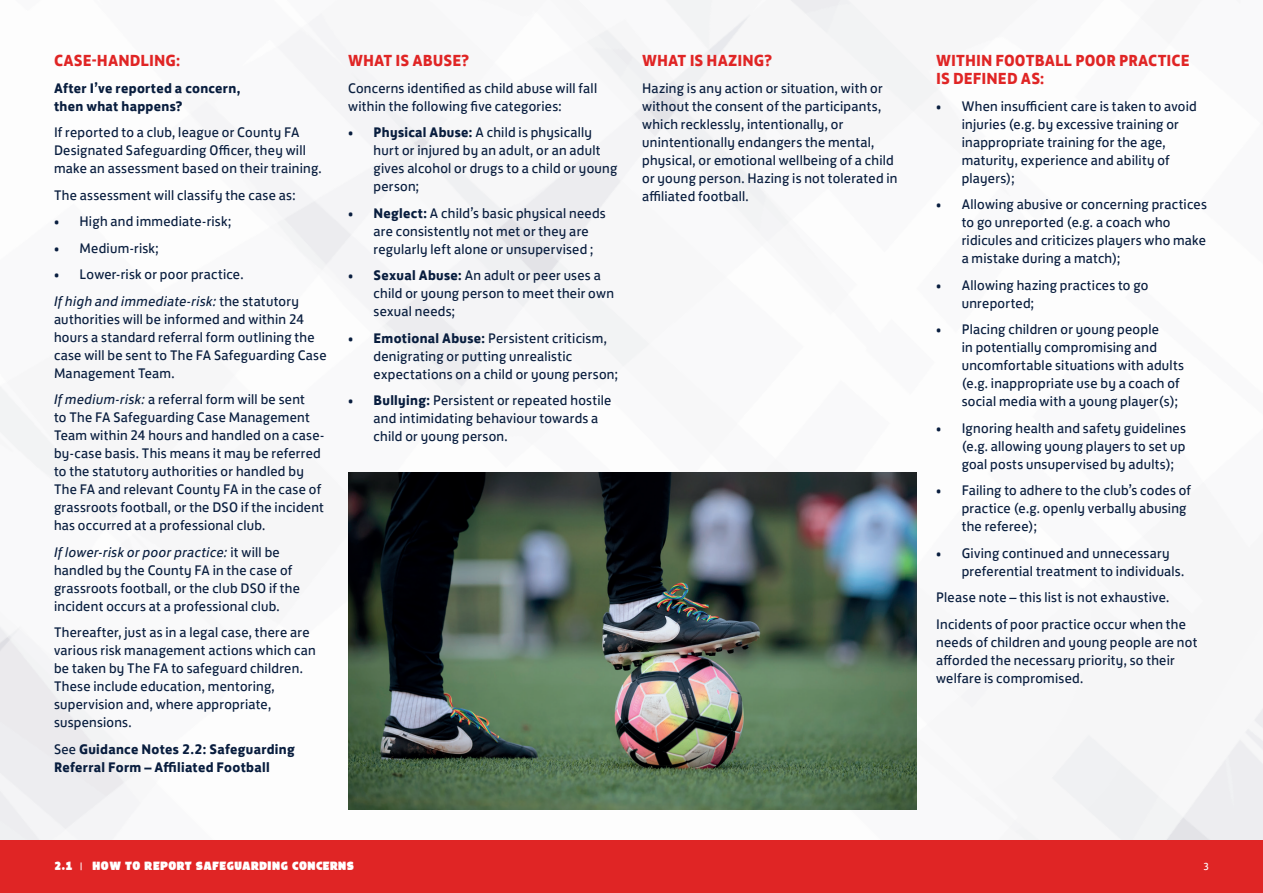
<style>
.page{position:relative;width:1263px;height:893px;background:#fff}
.page>*{position:absolute;margin:0;border:0;box-sizing:border-box;transform-origin:0 0}
.t1{font:700 16.5px/18px "FS Jack";letter-spacing:.005em;color:#e02525}
.t2{font:14.25px/18px "FS Jack";letter-spacing:.02em;color:#081d3e}
.t3{font:700 14.25px/18px "FS Jack";letter-spacing:.02em;color:#081d3e}
.t4{font:10.5px "FA Brush";letter-spacing:.03em;color:#fff}
.t5{font:10.5px "FS Jack";color:#fff}
.s1{font-style:italic}
.s2{font-weight:400}
.s3{font-weight:700}
.s4{font-family:"FS Jack"}
</style>
<div class="page">
<img style="left:0;top:0;width:1263px;height:840px">
<img style="left:348px;top:472px;width:568px;height:337px">
<div style="left:0;top:840px;width:1263px;height:53px;background:#e02525"></div>
<p class="t1" style="left:54px;top:51px;width:128px">CASE-HANDLING:</p>
<p class="t3" style="left:54px;top:78px;width:188px">After I’ve reported a concern, then what happens?</p>
<p class="t2" style="left:54px;top:122px;width:269px">If reported to a club, league or County FA<br>Designated Safeguarding Officer, they will make an assessment based on their training.</p>
<p class="t2" style="left:54px;top:185px;width:243px">The assessment will classify the case as:</p>
<p class="t2" style="left:54px;top:211px;width:179px">• High and immediate-risk;</p>
<p class="t2" style="left:54px;top:238px;width:106px">• Medium-risk;</p>
<p class="t2" style="left:54px;top:260px;width:246px;line-height:26.5px">• Lower-risk or poor practice.<br><span class="s1">If high and immediate-risk:</span> the statutory</p>
<p class="t2" style="left:54px;top:309px;width:274px">authorities will be informed and within 24 hours a standard referral form outlining the case will be sent to The FA Safeguarding Case Management Team.</p>
<p class="t2" style="left:54px;top:389px;width:272px"><span class="s1">If medium-risk:</span> a referral form will be sent<br>to The FA Safeguarding Case Management Team within 24 hours and handled on a case&shy;by-case basis. This means it may be referred to the statutory authorities or handled by The FA and relevant County FA in the case of grassroots football, or the DSO if the incident has occurred at a professional club.</p>
<p class="t2" style="left:54px;top:542px;width:247px"><span class="s1">If lower-risk or poor practice:</span> it will be handled by the County FA in the case of grassroots football, or the club DSO if the incident occurs at a professional club.</p>
<p class="t2" style="left:54px;top:622px;width:263px">Thereafter, just as in a legal case, there are various risk management actions which can be taken by The FA to safeguard children.<br>These include education, mentoring, supervision and, where appropriate, suspensions.</p>
<p class="t3" style="left:54px;top:739px;width:242px"><span class="s2">See</span> Guidance Notes 2.2: Safeguarding<br>Referral Form – Affiliated Football</p>
<p class="t1" style="left:348px;top:51px;width:123px">WHAT IS ABUSE?</p>
<p class="t2" style="left:348px;top:78px;width:251px">Concerns identified as child abuse will fall within the following five categories:</p>
<p class="t2" style="left:374px;top:122px;width:245px;text-indent:-26px">• <span class="s3">Physical Abuse:</span> A child is physically hurt or injured by an adult, or an adult gives alcohol or drugs to a child or young person;</p>
<p class="t2" style="left:374px;top:203px;width:234px;text-indent:-26px">• <span class="s3">Neglect:</span> A child’s basic physical needs are consistently not met or they are regularly left alone or unsupervised ;</p>
<p class="t2" style="left:374px;top:265px;width:242px;text-indent:-26px">• <span class="s3">Sexual Abuse:</span> An adult or peer uses a child or young person to meet their own sexual needs;</p>
<p class="t2" style="left:374px;top:328px;width:246px;text-indent:-26px">• <span class="s3">Emotional Abuse:</span> Persistent criticism, denigrating or putting unrealistic expectations on a child or young person;</p>
<p class="t2" style="left:374px;top:390px;width:239px;text-indent:-26px">• <span class="s3">Bullying:</span> Persistent or repeated hostile and intimidating behaviour towards a child or young person.</p>
<p class="t1" style="left:642px;top:51px;width:132px">WHAT IS HAZING?</p>
<p class="t2" style="left:642px;top:78px;width:257px">Hazing is any action or situation, with or without the consent of the participants, which recklessly, intentionally, or unintentionally endangers the mental, physical, or emotional wellbeing of a child or young person. Hazing is not tolerated in affiliated football.</p>
<p class="t1" style="left:936px;top:51px;width:255px">WITHIN FOOTBALL POOR PRACTICE<br>IS DEFINED AS:</p>
<p class="t2" style="left:962px;top:96px;width:237px;text-indent:-26px">• When insufficient care is taken to avoid injuries (e.g. by excessive training or inappropriate training for the age, maturity, experience and ability of players);</p>
<p class="t2" style="left:962px;top:194px;width:247px;text-indent:-26px">• Allowing abusive or concerning practices to go unreported (e.g. a coach who ridicules and criticizes players who make a mistake during a match);</p>
<p class="t2" style="left:962px;top:275px;width:188px;text-indent:-26px">• Allowing hazing practices to go unreported;</p>
<p class="t2" style="left:962px;top:319px;width:224px;text-indent:-26px">• Placing children or young people<br>in potentially compromising and uncomfortable situations with adults (e.g. inappropriate use by a coach of social media with a young player(s);</p>
<p class="t2" style="left:962px;top:418px;width:226px;text-align:justify;text-indent:-26px">• Ignoring health and safety guidelines (e.g. allowing young players to set up goal posts unsupervised by adults);</p>
<p class="t2" style="left:962px;top:480px;width:231px;text-indent:-26px">• Failing to adhere to the club’s codes of practice (e.g. openly verbally abusing the referee);</p>
<p class="t2" style="left:962px;top:543px;width:224px;text-indent:-26px">• Giving continued and unnecessary preferential treatment to individuals.</p>
<p class="t2" style="left:936px;top:583px;width:251px;line-height:26.5px">Please note – this list is not exhaustive.<br>Incidents of poor practice occur when the</p>
<p class="t2" style="left:936px;top:632px;width:263px">needs of children and young people are not afforded the necessary priority, so their welfare is compromised.</p>
<p class="t4" style="left:54px;top:862px;width:302px">2.1 <span class="s4">|</span> HOW TO REPORT SAFEGUARDING CONCERNS</p>
<p class="t5" style="left:1203px;top:858px;width:7px">3</p>
</div>
